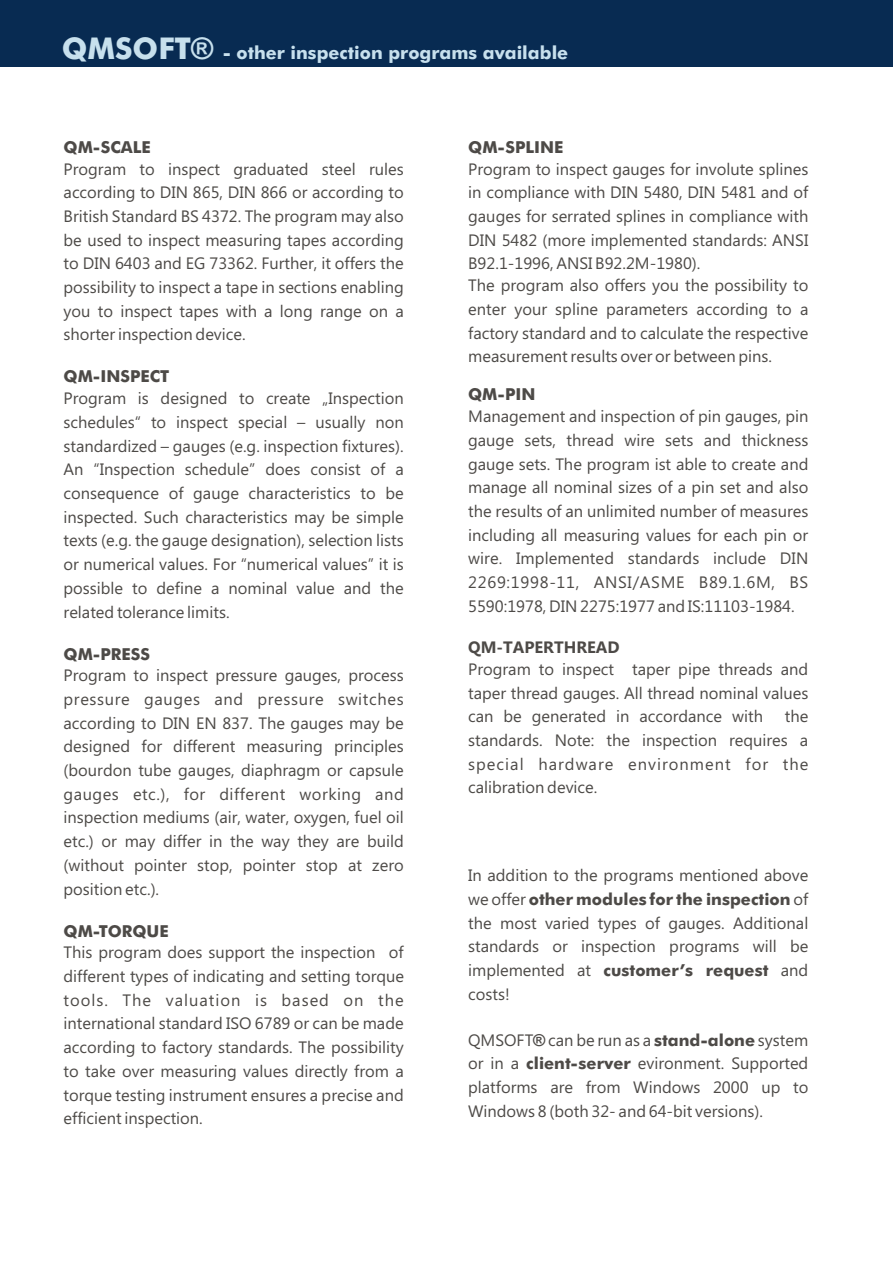
<style>
.page{position:relative;width:893px;height:1263px;background:#fff}
.page>*{position:absolute;margin:0;border:0;box-sizing:border-box;transform-origin:0 0}
.t1{font:500 18px "Futura BT";color:#c7e0ed}
.t2{font:16.5px/23.7px "Ebrima";color:#4d4a47;text-align:justify}
.t3{font:500 16.5px "Futura BT";color:#4d4a47}
.t4{font:700 16.5px "Ebrima";color:#4d4a47}
.s1{font-size:30px}
.s2{font-family:"Arial";font-weight:700;font-size:30px}
.s3{font-family:"Ebrima";font-weight:400}
.s4{font-family:"Arial";font-weight:700}
.s5{font-family:"Futura BT";font-weight:500}
</style>
<div class="page">
<div style="left:0;top:0;width:893px;height:67px;background:#082b52"></div>
<p class="t1" style="left:62px;top:45px;width:508px"><span class="s1">QMSOFT</span><span class="s2">®</span> - other inspection programs available</p>
<p class="t3" style="left:64px;top:140px;width:89px">QM-SCALE</p>
<p class="t2" style="left:64px;top:158px;width:342px">Program to inspect graduated steel rules according to DIN 865, DIN 866 or according to British Standard BS 4372. The program may also be used to inspect measuring tapes according to DIN 6403 and EG 73362. Further, it offers the possibility to inspect a tape in sections enabling you to inspect tapes with a long range on a shorter inspection device.</p>
<p class="t3" style="left:64px;top:370px;width:107px">QM-INSPECT</p>
<p class="t2" style="left:64px;top:388px;width:342px">Program is designed to create „Inspection schedules“ to inspect special – usually non standardized – gauges (e.g. inspection fixtures).<br>An “Inspection schedule” does consist of a consequence of gauge characteristics to be inspected. Such characteristics may be simple texts (e.g. the gauge designation), selection lists or numerical values. For “numerical values” it is possible to define a nominal value and the related tolerance limits.</p>
<p class="t3" style="left:64px;top:647px;width:88px">QM-PRESS</p>
<p class="t2" style="left:64px;top:665px;width:342px">Program to inspect pressure gauges, process pressure gauges and pressure switches according to DIN EN 837. The gauges may be designed for different measuring principles (bourdon tube gauges, diaphragm or capsule gauges etc.), for different working and inspection mediums (air, water, oxygen, fuel oil etc.) or may differ in the way they are build (without pointer stop, pointer stop at zero position etc.).</p>
<p class="t3" style="left:64px;top:924px;width:107px">QM-TORQUE</p>
<p class="t2" style="left:64px;top:942px;width:342px">This program does support the inspection of different types of indicating and setting torque tools. The valuation is based on the international standard ISO 6789 or can be made according to factory standards. The possibility to take over measuring values directly from a torque testing instrument ensures a precise and efficient inspection.</p>
<p class="t3" style="left:468px;top:140px;width:97px">QM-SPLINE</p>
<p class="t2" style="left:468px;top:158px;width:342px">Program to inspect gauges for involute splines in compliance with DIN 5480, DIN 5481 and of gauges for serrated splines in compliance with DIN 5482 (more implemented standards: ANSI B92.1-1996, ANSI B92.2M-1980).</p>
<p class="t2" style="left:468px;top:275px;width:342px">The program also offers you the possibility to enter your spline parameters according to a factory standard and to calculate the respective measurement results over or between pins.</p>
<p class="t3" style="left:468px;top:388px;width:69px">QM-PIN</p>
<p class="t2" style="left:468px;top:406px;width:342px">Management and inspection of pin gauges, pin gauge sets, thread wire sets and thickness gauge sets. The program ist able to create and manage all nominal sizes of a pin set and also the results of an unlimited number of measures including all measuring values for each pin or wire. Implemented standards include DIN 2269:1998-11, ANSI/ASME B89.1.6M, BS 5590:1978, DIN 2275:1977 and IS:11103-1984.</p>
<p class="t4" style="left:468px;top:641px;width:153px">QM-TAPERTHREAD</p>
<p class="t2" style="left:468px;top:659px;width:342px">Program to inspect taper pipe threads and taper thread gauges. All thread nominal values can be generated in accordance with</p>
<p class="t2" style="left:468px;top:706px;width:342px;text-indent:317px">the standards. Note: the inspection requires a special hardware environment for the calibration device.</p>
<p class="t2" style="left:468px;top:865px;width:342px">In addition to the programs mentioned above</p>
<p class="t3" style="left:468px;top:892px;width:342px"><span class="s3">we offer</span> other modules for the inspection <span class="s3">of</span></p>
<p class="t2" style="left:468px;top:912px;width:342px">the most varied types of gauges. Additional standards or inspection programs will be</p>
<p class="t3" style="left:468px;top:963px;width:342px"><span class="s3">implemented at</span> customer’s request <span class="s3">and</span></p>
<p class="t2" style="left:468px;top:984px;width:43px">costs!</p>
<p class="t2" style="left:468px;top:1029px;width:342px">QMSOFT<span class="s4">®</span> can be run as a <span class="s5">stand-alone</span> system or in a <span class="s5">client-server</span> evironment. Supported platforms are from Windows 2000 up to Windows 8 (both 32- and 64-bit versions).</p>
</div>
